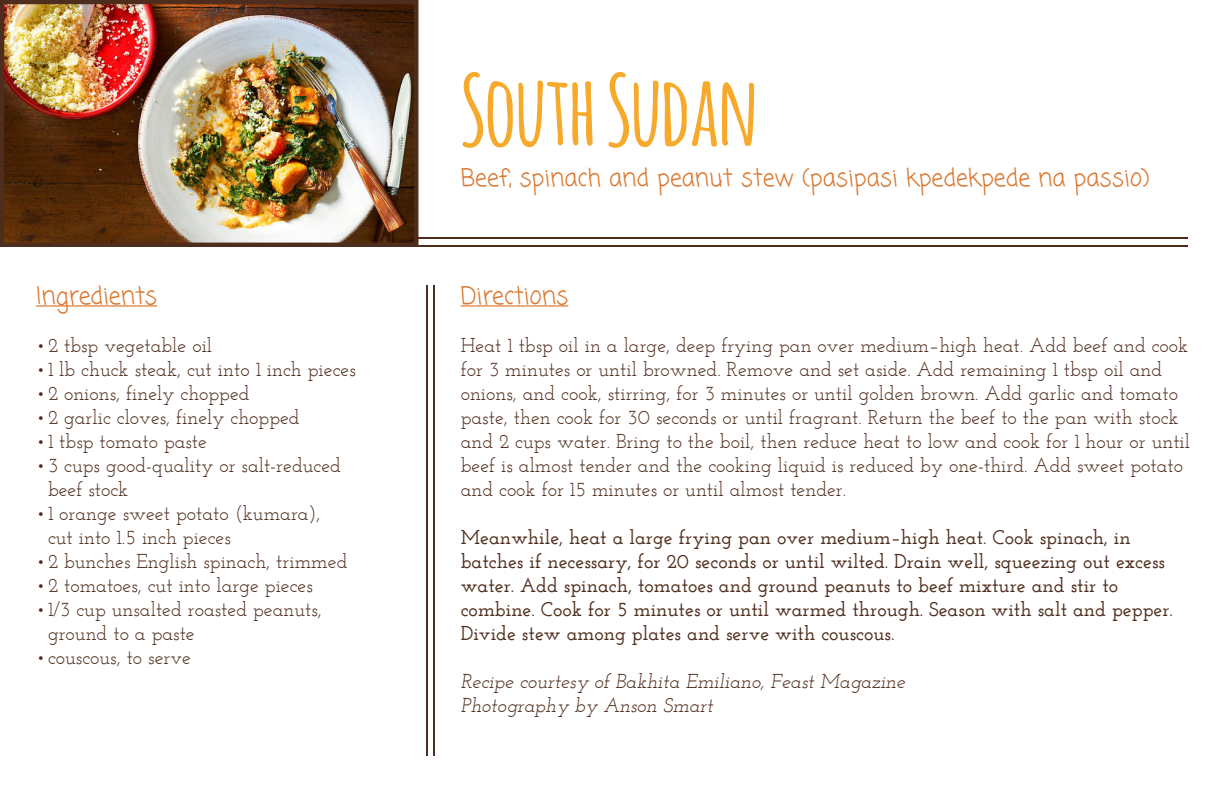
<style>
.page{position:relative;width:1224px;height:792px;background:#fff}
.page>*{position:absolute;margin:0;border:0;box-sizing:border-box;transform-origin:0 0}
.t1{font:700 96px "Amatic";color:#f7a92b}
.Subtitle{font:24px "Coming Soon";color:#db772e}
.Body{font:20px/24px "Josefin Slab";color:#4e2d1d}
.Body-2{font:600 20px/24px "Josefin Slab";color:#4e2d1d}
.Credits{font:italic 20px "Josefin Slab";color:#4e2d1d}
</style>
<div class="page">
<hr style="left:0;top:237px;width:1188px;height:2px;background:#4e2d1d">
<hr style="left:0;top:245px;width:1188px;height:2px;background:#4e2d1d">
<img style="left:5px;top:5px;width:409px;height:237px">
<div style="left:0;top:0;width:419px;height:247px;border:4px solid #4e2d1d"></div>
<hr style="left:433px;top:286px;width:2px;height:470px;background:#4e2d1d">
<hr style="left:426px;top:286px;width:2px;height:470px;background:#4e2d1d">
<hr style="left:461px;top:305px;width:107px;height:2px;background:#db772e">
<hr style="left:36px;top:305px;width:121px;height:2px;background:#db772e">
<p class="Subtitle" style="left:36px;top:279px;width:123px">Ingredients</p>
<p class="Body" style="left:36px;top:333px;width:178px">•2 tbsp vegetable oil</p>
<p class="Body" style="left:36px;top:357px;width:321px">• 1 lb chuck steak, cut into 1 inch pieces</p>
<p class="Body" style="left:36px;top:381px;width:215px">•2 onions, finely chopped</p>
<p class="Body" style="left:36px;top:405px;width:265px">•2 garlic cloves, finely chopped</p>
<p class="Body" style="left:36px;top:429px;width:173px">• 1 tbsp tomato paste</p>
<p class="Body" style="left:48px;top:453px;width:294px;text-indent:-12px">•3 cups good-quality or salt-reduced beef stock</p>
<p class="Body" style="left:48px;top:501px;width:274px;text-indent:-12px">• 1 orange sweet potato (kumara), cut into 1.5 inch pieces</p>
<p class="Body" style="left:36px;top:549px;width:313px">•2 bunches English spinach, trimmed</p>
<p class="Body" style="left:36px;top:573px;width:278px">•2 tomatoes, cut into large pieces</p>
<p class="Body" style="left:48px;top:597px;width:275px;text-indent:-12px">• 1/3 cup unsalted roasted peanuts, ground to a paste</p>
<p class="Body" style="left:36px;top:645px;width:156px">• couscous, to serve</p>
<h1 class="t1" style="left:461px;top:42px;width:298px">SOUTH SUDAN</h1>
<p class="Subtitle" style="left:461px;top:161px;width:691px">Beef, spinach and peanut stew (pasipasi kpedekpede na passio)</p>
<p class="Subtitle" style="left:461px;top:279px;width:109px">Directions</p>
<p class="Body" style="left:461px;top:333px;width:731px">Heat 1 tbsp oil in a large, deep frying pan over medium–high heat. Add beef and cook for 3 minutes or until browned. Remove and set aside. Add remaining 1 tbsp oil and onions, and cook, stirring, for 3 minutes or until golden brown. Add garlic and tomato paste, then cook for 30 seconds or until fragrant. Return the beef to the pan with stock and 2 cups water. Bring to the boil, then reduce heat to low and cook for 1 hour or until beef is almost tender and the cooking liquid is reduced by one-third. Add sweet potato and cook for 15 minutes or until almost tender.</p>
<p class="Body-2" style="left:461px;top:525px;width:714px">Meanwhile, heat a large frying pan over medium–high heat. Cook spinach, in batches if necessary, for 20 seconds or until wilted. Drain well, squeezing out excess water. Add spinach, tomatoes and ground peanuts to beef mixture and stir to combine. Cook for 5 minutes or until warmed through. Season with salt and pepper.<br>Divide stew among plates and serve with couscous.</p>
<p class="Credits" style="left:461px;top:670px;width:446px">Recipe courtesy of Bakhita Emiliano, Feast Magazine</p>
<p class="Credits" style="left:461px;top:694px;width:254px">Photography by Anson Smart</p>
</div>
